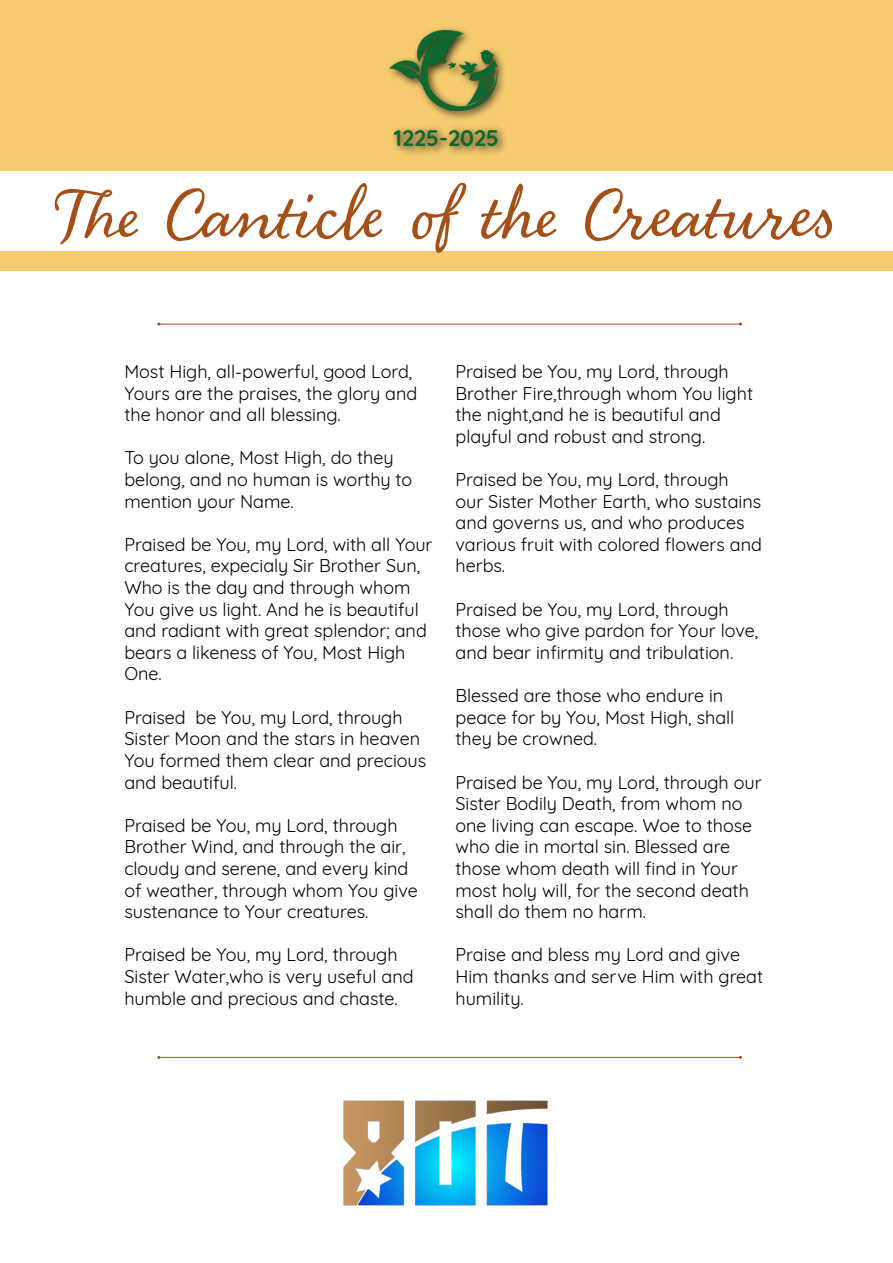
<style>
.page{position:relative;width:893px;height:1263px;background:#fff}
.page>*{position:absolute;margin:0;border:0;box-sizing:border-box;transform-origin:0 0}
.t1{font:81.9px "Handsome Pro Nib";color:#a54f17;scale:.95 1}
.t2{font:700 22.5px "Quicksand";color:#0f682f}
.t3{font:18px/21.6px "Quicksand";color:#000}
</style>
<div class="page">
<div style="left:0;top:0;width:893px;height:270px;background:#f5cb6e"></div>
<div style="left:386px;top:25px;width:121px;height:97px;background:#000;opacity:.75"></div>
<img style="left:390px;top:30px;width:107px;height:80px">
<div style="left:0;top:171px;width:893px;height:80px;background:#fff"></div>
<hr style="left:159px;top:324px;width:581px;height:1px;background:#a54f17">
<hr style="left:159px;top:1057px;width:581px;height:1px;background:#a54f17">
<div style="left:389px;top:124px;width:120px;height:32px;background:#000;opacity:.75"></div>
<img style="left:343px;top:1100px;width:205px;height:106px">
<p class="t2" style="left:394px;top:119px;width:107px">1225-2025</p>
<h1 class="t1" style="left:57px;top:167px;width:822px">The Canticle of the Creatures</h1>
<p class="t3" style="left:124px;top:359px;width:294px">Most High, all-powerful, good Lord,<br>Yours are the praises, the glory and the honor and all blessing.</p>
<p class="t3" style="left:124px;top:445px;width:289px">To you alone, Most High, do they belong, and no human is worthy to mention your Name.</p>
<p class="t3" style="left:124px;top:532px;width:310px">Praised be You, my Lord, with all Your creatures, expecialy Sir Brother Sun,<br>Who is the day and through whom<br>You give us light. And he is beautiful and radiant with great splendor; and bears a likeness of You, Most High<br>One.</p>
<p class="t3" style="left:124px;top:705px;width:303px">Praised be You, my Lord, through<br>Sister Moon and the stars in heaven<br>You formed them clear and precious and beautiful.</p>
<p class="t3" style="left:124px;top:813px;width:295px">Praised be You, my Lord, through<br>Brother Wind, and through the air, cloudy and serene, and every kind of weather, through whom You give sustenance to Your creatures.</p>
<p class="t3" style="left:124px;top:942px;width:291px">Praised be You, my Lord, through<br>Sister Water,who is very useful and humble and precious and chaste.</p>
<p class="t3" style="left:455px;top:359px;width:299px">Praised be You, my Lord, through Brother Fire,through whom You light the night,and he is beautiful and playful and robust and strong.</p>
<p class="t3" style="left:455px;top:467px;width:308px">Praised be You, my Lord, through<br>our Sister Mother Earth, who sustains and governs us, and who produces various fruit with colored flowers and herbs.</p>
<p class="t3" style="left:455px;top:597px;width:304px">Praised be You, my Lord, through those who give pardon for Your love, and bear infirmity and tribulation.</p>
<p class="t3" style="left:455px;top:683px;width:280px">Blessed are those who endure in peace for by You, Most High, shall they be crowned.</p>
<p class="t3" style="left:455px;top:769px;width:308px">Praised be You, my Lord, through our<br>Sister Bodily Death, from whom no one living can escape. Woe to those who die in mortal sin. Blessed are those whom death will find in Your most holy will, for the second death shall do them no harm.</p>
<p class="t3" style="left:455px;top:942px;width:309px">Praise and bless my Lord and give<br>Him thanks and serve Him with great humility.</p>
</div>
